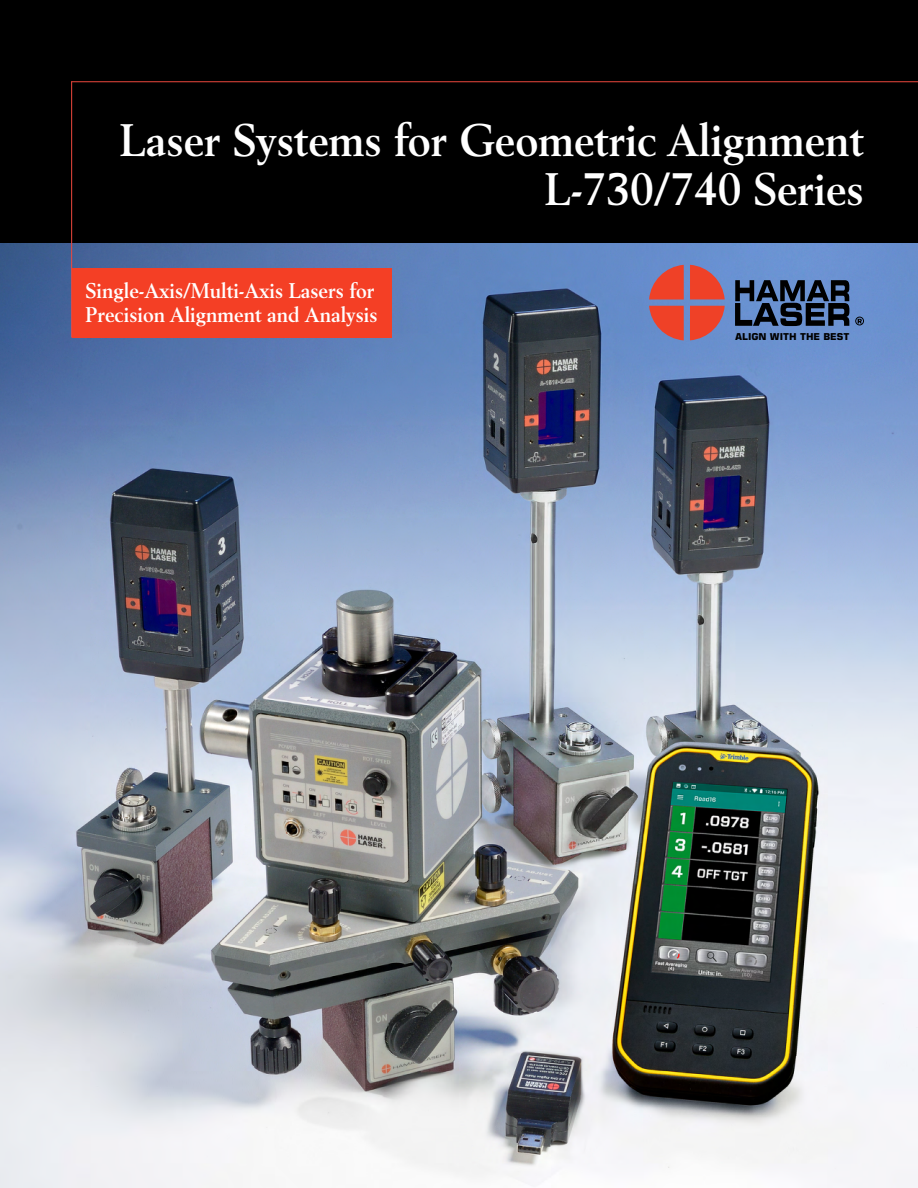
<style>
.page{position:relative;width:918px;height:1188px;background:#fff}
.page>*{position:absolute;margin:0;border:0;box-sizing:border-box;transform-origin:0 0}
.t1{font:700 45px/49.5px "Berling LT Std";color:#fff;text-align:right;scale:.95 1}
.t2{font:700 21px/24px "Berling LT Std";color:#fff;scale:.95 1}
.t3{font:700 9.45px "Square 721 BT";color:#010101}
</style>
<div class="page">
<div style="left:0;top:0;width:918px;height:243px;background:#000"></div>
<img style="left:0;top:243px;width:918px;height:945px">
<hr style="left:71px;top:81px;width:847px;height:1px;background:#ef483e">
<hr style="left:71px;top:81px;width:1px;height:257px;background:#ef483e">
<div style="left:72px;top:268px;width:319px;height:70px;background:#f43f25"></div>
<svg style="left:735px;top:280px;width:129px;height:46px;background:#35496a"></svg>
<svg style="left:649px;top:265px;width:76px;height:75px;background:#bc5d64"></svg>
<h1 class="t1" style="left:120px;top:115px;width:785px">Laser Systems for Geometric Alignment<br>L-730/740 Series</h1>
<p class="t2" style="left:86px;top:279px;width:309px">Single-Axis/Multi-Axis Lasers for<br>Precision Alignment and Analysis</p>
<p class="t3" style="left:735px;top:331px;width:116px">ALIGN WITH THE BEST</p>
</div>
